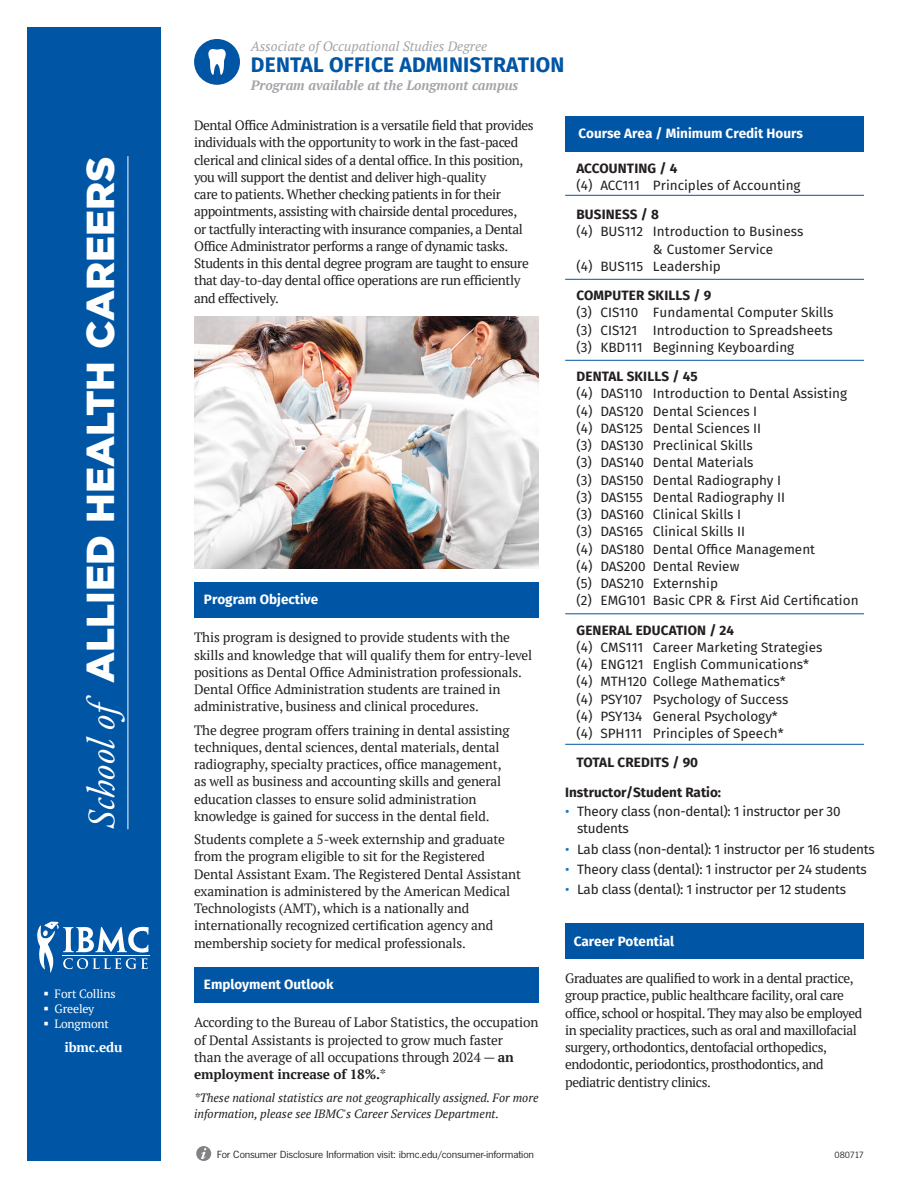
<style>
.page{position:relative;width:918px;height:1188px;background:#fff}
.page>*{position:absolute;margin:0;border:0;box-sizing:border-box;transform-origin:0 0}
.t1{font:900 39px "Gotham HTF";color:#fff}
.Heading_3{font:700 21px "Fira Sans";letter-spacing:.01em;color:#0155a5}
.Serif_Normal{font:13.5px/17.2px "PT Serif";letter-spacing:-.01em;color:#231f20}
.Serif_Normal-2{font:13.5px/17.2px "PT Serif";letter-spacing:-.03em;color:#231f20}
.Sans_Serif_Normal{font:13.5px "Fira Sans";color:#231f20}
.Sans_Serif_Normal-2{font:13.5px/17.2px "Fira Sans";letter-spacing:-.02em;color:#231f20}
.Sans_Serif_Normal_Bo{font:700 13.5px "Fira Sans";letter-spacing:.01em;color:#231f20}
.Sans_Serif_Normal_Bo-2{font:700 13.5px "Fira Sans";color:#fff}
.Serif_Normal_Emphasi{font:italic 13.5px "PT Serif";color:#a4a5a9}
.Serif_Normal_Emphasi-2{font:italic 700 13.5px "PT Serif";color:#a4a5a9}
.Serif_Normal-3{font:700 13.5px "PT Serif";letter-spacing:-.01em;color:#fff}
.Serif_Normal-4{font:italic 12px/16.5px "PT Serif";color:#231f20}
.Serif_Normal-5{font:12px "PT Serif";letter-spacing:-.01em;color:#fff}
.t2{font:10.8px "News Gothic FS";letter-spacing:-.015em;color:#231f20;scale:1.11 1}
.t3{font:9.45px "News Gothic FS";letter-spacing:-.035em;color:#231f20;scale:1.11 1}
.s1{font-family:"Garamond Premr Pro";font-weight:400;font-style:italic}
.s2{color:#2574b7}
.s3{font-weight:700}
</style>
<div class="page">
<div style="left:196px;top:1146px;width:15px;height:15px;background:#808285;border-radius:50%"></div>
<svg style="left:201px;top:1148px;width:5px;height:11px"></svg>
<div style="left:27px;top:27px;width:133px;height:1134px;background:#0155a5"></div>
<div style="left:565px;top:116px;width:299px;height:35px;background:#0155a5"></div>
<hr style="left:565px;top:279px;width:299px;height:1px;background:#0155a5">
<hr style="left:565px;top:195px;width:299px;height:1px;background:#0155a5">
<hr style="left:565px;top:360px;width:299px;height:1px;background:#0155a5">
<hr style="left:565px;top:613px;width:299px;height:1px;background:#0155a5">
<hr style="left:565px;top:744px;width:299px;height:1px;background:#0155a5">
<div style="left:194px;top:39px;width:46px;height:46px;background:#0155a5;border-radius:50%"></div>
<div style="left:194px;top:582px;width:344px;height:35px;background:#0155a5"></div>
<div style="left:194px;top:967px;width:344px;height:35px;background:#0155a5"></div>
<div style="left:565px;top:923px;width:299px;height:35px;background:#0155a5"></div>
<hr style="left:128px;top:156px;width:1px;height:673px;background:#fff">
<img style="left:194px;top:316px;width:344px;height:252px">
<svg style="left:208px;top:49px;width:18px;height:26px"></svg>
<svg style="left:37px;top:921px;width:112px;height:52px"></svg>
<hr style="left:63px;top:955px;width:87px;height:1px;background:#fff">
<p class="t1" style="left:78px;top:829px;width:675px;rotate:-90deg"><span class="s1">School of</span> ALLIED HEALTH CAREERS</p>
<p class="Serif_Normal-5" style="left:43px;top:986px;width:74px">▪ Fort Collins</p>
<p class="Serif_Normal-5" style="left:43px;top:1001px;width:52px">▪ Greeley</p>
<p class="Serif_Normal-5" style="left:43px;top:1016px;width:67px">▪ Longmont</p>
<p class="Serif_Normal-3" style="left:64px;top:1039px;width:60px">ibmc.edu</p>
<p class="Serif_Normal_Emphasi" style="left:251px;top:38px;width:238px">Associate of Occupational Studies Degree</p>
<p class="Heading_3" style="left:251px;top:50px;width:315px">DENTAL OFFICE ADMINISTRATION</p>
<p class="Serif_Normal_Emphasi-2" style="left:251px;top:77px;width:269px">Program available at the Longmont campus</p>
<p class="Serif_Normal-2" style="left:194px;top:117px;width:341px">Dental Office Administration is a versatile field that provides individuals with the opportunity to work in the fast-paced clerical and clinical sides of a dental office. In this position, you will support the dentist and deliver high-quality<br>care to patients. Whether checking patients in for their appointments, assisting with chairside dental procedures,<br>or tactfully interacting with insurance companies, a Dental Office Administrator performs a range of dynamic tasks.<br>Students in this dental degree program are taught to ensure that day-to-day dental office operations are run efficiently and effectively.</p>
<p class="Sans_Serif_Normal_Bo-2" style="left:579px;top:124px;width:226px">Course Area / Minimum Credit Hours</p>
<p class="Sans_Serif_Normal_Bo" style="left:577px;top:158px;width:102px">ACCOUNTING / 4</p>
<p class="Sans_Serif_Normal" style="left:576px;top:176px;width:226px">(4) ACC111 Principles of Accounting</p>
<p class="Sans_Serif_Normal_Bo" style="left:577px;top:205px;width:84px">BUSINESS / 8</p>
<p class="Sans_Serif_Normal" style="left:576px;top:222px;width:229px">(4) BUS112 Introduction to Business</p>
<p class="Sans_Serif_Normal" style="left:653px;top:239px;width:122px">&amp; Customer Service</p>
<p class="Sans_Serif_Normal" style="left:576px;top:257px;width:146px">(4) BUS115 Leadership</p>
<p class="Sans_Serif_Normal_Bo" style="left:577px;top:286px;width:136px">COMPUTER SKILLS / 9</p>
<p class="Sans_Serif_Normal" style="left:576px;top:303px;width:258px">(3) CIS110 Fundamental Computer Skills</p>
<p class="Sans_Serif_Normal" style="left:576px;top:320px;width:258px">(3) CIS121 Introduction to Spreadsheets</p>
<p class="Sans_Serif_Normal" style="left:576px;top:338px;width:219px">(3) KBD111 Beginning Keyboarding</p>
<p class="Sans_Serif_Normal_Bo" style="left:577px;top:367px;width:123px">DENTAL SKILLS / 45</p>
<p class="Sans_Serif_Normal" style="left:576px;top:384px;width:272px">(4) DAS110 Introduction to Dental Assisting</p>
<p class="Sans_Serif_Normal" style="left:576px;top:401px;width:182px">(4) DAS120 Dental Sciences I</p>
<p class="Sans_Serif_Normal" style="left:576px;top:419px;width:186px">(4) DAS125 Dental Sciences II</p>
<p class="Sans_Serif_Normal" style="left:576px;top:436px;width:178px">(3) DAS130 Preclinical Skills</p>
<p class="Sans_Serif_Normal" style="left:576px;top:453px;width:179px">(3) DAS140 Dental Materials</p>
<p class="Sans_Serif_Normal" style="left:576px;top:470px;width:206px">(3) DAS150 Dental Radiography I</p>
<p class="Sans_Serif_Normal" style="left:576px;top:488px;width:210px">(3) DAS155 Dental Radiography II</p>
<p class="Sans_Serif_Normal" style="left:576px;top:505px;width:166px">(3) DAS160 Clinical Skills I</p>
<p class="Sans_Serif_Normal" style="left:576px;top:522px;width:170px">(3) DAS165 Clinical Skills II</p>
<p class="Sans_Serif_Normal" style="left:576px;top:539px;width:240px">(4) DAS180 Dental Office Management</p>
<p class="Sans_Serif_Normal" style="left:576px;top:557px;width:164px">(4) DAS200 Dental Review</p>
<p class="Sans_Serif_Normal" style="left:576px;top:574px;width:143px">(5) DAS210 Externship</p>
<p class="Sans_Serif_Normal" style="left:576px;top:591px;width:284px">(2) EMG101 Basic CPR &amp; First Aid Certification</p>
<p class="Sans_Serif_Normal_Bo" style="left:577px;top:620px;width:159px">GENERAL EDUCATION / 24</p>
<p class="Sans_Serif_Normal" style="left:576px;top:638px;width:248px">(4) CMS111 Career Marketing Strategies</p>
<p class="Sans_Serif_Normal" style="left:576px;top:655px;width:234px">(4) ENG121 English Communications*</p>
<p class="Sans_Serif_Normal" style="left:576px;top:672px;width:211px">(4) MTH120 College Mathematics*</p>
<p class="Sans_Serif_Normal" style="left:576px;top:689px;width:213px">(4) PSY107 Psychology of Success</p>
<p class="Sans_Serif_Normal" style="left:576px;top:707px;width:203px">(4) PSY134 General Psychology*</p>
<p class="Sans_Serif_Normal" style="left:576px;top:724px;width:209px">(4) SPH111 Principles of Speech*</p>
<p class="Sans_Serif_Normal_Bo" style="left:577px;top:753px;width:123px">TOTAL CREDITS / 90</p>
<p class="Sans_Serif_Normal_Bo-2" style="left:204px;top:590px;width:116px">Program Objective</p>
<p class="Serif_Normal" style="left:194px;top:629px;width:340px">This program is designed to provide students with the skills and knowledge that will qualify them for entry-level positions as Dental Office Administration professionals.<br>Dental Office Administration students are trained in administrative, business and clinical procedures.</p>
<p class="Serif_Normal" style="left:194px;top:721px;width:317px">The degree program offers training in dental assisting techniques, dental sciences, dental materials, dental radiography, specialty practices, office management, as well as business and accounting skills and general education classes to ensure solid administration knowledge is gained for success in the dental field.</p>
<p class="Serif_Normal" style="left:194px;top:831px;width:328px">Students complete a 5-week externship and graduate from the program eligible to sit for the Registered Dental Assistant Exam. The Registered Dental Assistant examination is administered by the American Medical Technologists (AMT), which is a nationally and internationally recognized certification agency and membership society for medical professionals.</p>
<p class="Sans_Serif_Normal_Bo" style="left:565px;top:783px;width:157px">Instructor/Student Ratio:</p>
<p class="Sans_Serif_Normal-2" style="left:577px;top:804px;width:265px;text-indent:-12px"><span class="s2">•</span> Theory class (non-dental): 1 instructor per 30 students</p>
<p class="Sans_Serif_Normal-2" style="left:565px;top:841px;width:311px"><span class="s2">•</span> Lab class (non-dental): 1 instructor per 16 students</p>
<p class="Sans_Serif_Normal-2" style="left:565px;top:861px;width:303px"><span class="s2">•</span> Theory class (dental): 1 instructor per 24 students</p>
<p class="Sans_Serif_Normal-2" style="left:565px;top:882px;width:283px"><span class="s2">•</span> Lab class (dental): 1 instructor per 12 students</p>
<p class="Sans_Serif_Normal_Bo-2" style="left:574px;top:932px;width:102px">Career Potential</p>
<p class="Sans_Serif_Normal_Bo-2" style="left:204px;top:975px;width:131px">Employment Outlook</p>
<p class="Serif_Normal-2" style="left:565px;top:970px;width:299px">Graduates are qualified to work in a dental practice, group practice, public healthcare facility, oral care office, school or hospital. They may also be employed in speciality practices, such as oral and maxillofacial surgery, orthodontics, dentofacial orthopedics, endodontic, periodontics, prosthodontics, and pediatric dentistry clinics.</p>
<p class="Serif_Normal" style="left:194px;top:1014px;width:346px">According to the Bureau of Labor Statistics, the occupation of Dental Assistants is projected to grow much faster<br>than the average of all occupations through 2024 — <span class="s3">an employment increase of 18%.</span>*</p>
<p class="Serif_Normal-4" style="left:194px;top:1089px;width:346px">*These national statistics are not geographically assigned. For more information, please see IBMC's Career Services Department.</p>
<p class="t2" style="left:217px;top:1149px;width:287px">For Consumer Disclosure Information visit: ibmc.edu/consumer-information</p>
<p class="t3" style="left:835px;top:1150px;width:28px">080717</p>
</div>
